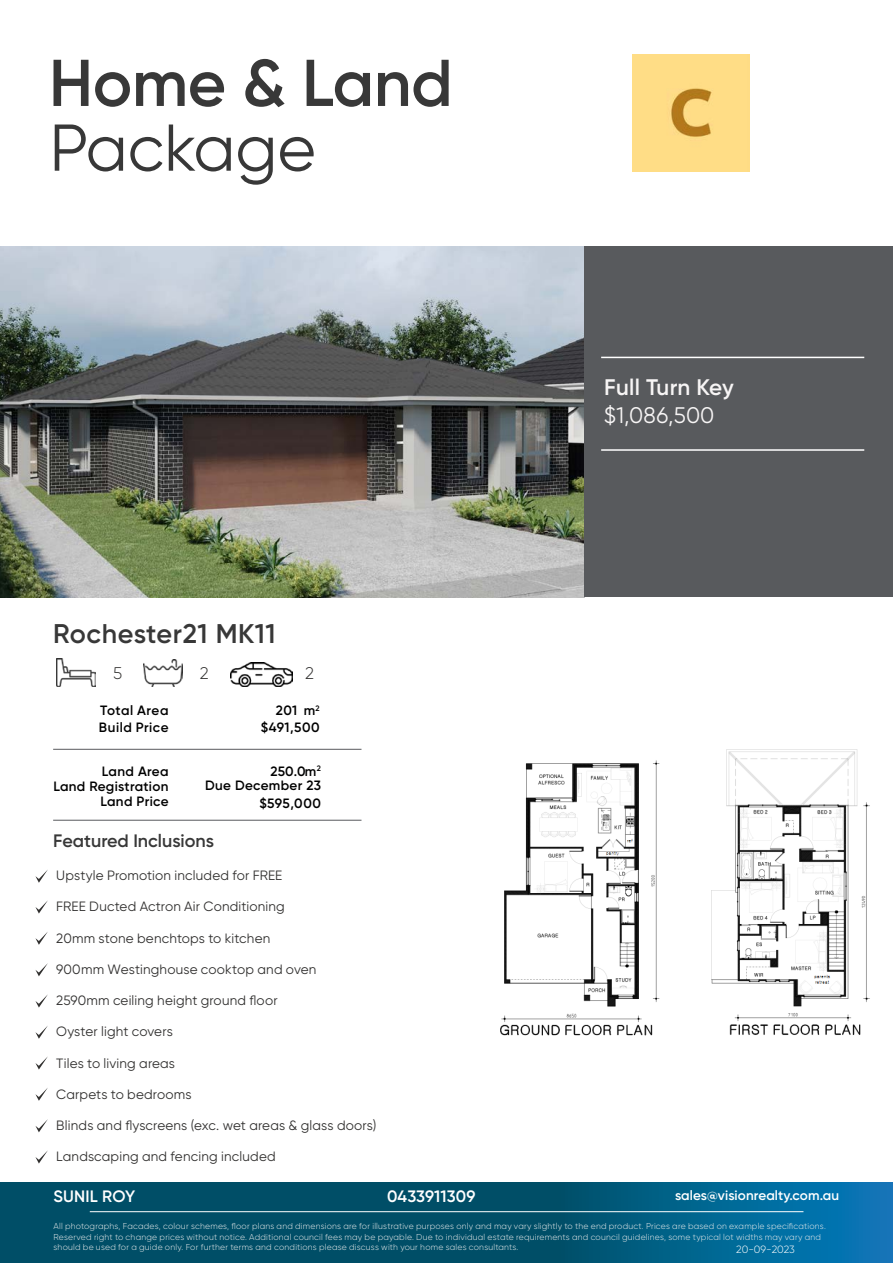
<style>
.page{position:relative;width:893px;height:1263px;background:#fff}
.page>*{position:absolute;margin:0;border:0;box-sizing:border-box;transform-origin:0 0}
.t1{font:600 66px "Gilroy";letter-spacing:-.005em;color:#383838}
.t2{font:66px "Gilroy";color:#383838}
.t3{font:600 27px "Gilroy";letter-spacing:.02em;color:#383838}
.t4{font:600 22.5px "Gilroy";letter-spacing:.01em;color:#f7f5f5}
.t5{font:22.5px "Gilroy";letter-spacing:.01em;color:#f7f5f5}
.t6{font:600 18px "Gilroy";color:#383838}
.t7{font:300 16.8px "Gilroy";color:#31302f}
.t8{font:600 16.5px "Gilroy";letter-spacing:.01em;color:#fff}
.t9{font:13.5px "Gilroy";letter-spacing:.015em;color:#31302f}
.t10{font:600 13.5px/15px "Gilroy";letter-spacing:.025em;color:#000101;text-align:right}
.t11{font:600 13.5px "Gilroy";letter-spacing:.01em;color:#fff}
.t12{font:300 10.5px "Gilroy";letter-spacing:-.01em;color:#fff}
.t13{font:300 8.55px/10.2px "Gilroy";letter-spacing:.025em;color:#e8ebeb}
</style>
<div class="page">
<svg style="left:0;top:1182px;width:893px;height:81px;background:#015778"></svg>
<img style="left:0;top:247px;width:585px;height:350px">
<div style="left:585px;top:247px;width:308px;height:350px;background:#585a5d"></div>
<svg style="left:35px;top:870px;width:13px;height:13px"></svg>
<svg style="left:35px;top:900px;width:13px;height:13px"></svg>
<svg style="left:35px;top:932px;width:13px;height:13px"></svg>
<svg style="left:35px;top:963px;width:13px;height:13px"></svg>
<svg style="left:35px;top:994px;width:13px;height:13px"></svg>
<svg style="left:35px;top:1026px;width:13px;height:13px"></svg>
<svg style="left:35px;top:1056px;width:13px;height:13px"></svg>
<svg style="left:35px;top:1088px;width:13px;height:13px"></svg>
<svg style="left:35px;top:1119px;width:13px;height:13px"></svg>
<svg style="left:35px;top:1150px;width:13px;height:13px"></svg>
<hr style="left:601px;top:449px;width:263px;height:2px;background:#fff">
<hr style="left:601px;top:357px;width:263px;height:1px;background:#fff">
<img style="left:500px;top:749px;width:370px;height:287px">
<hr style="left:53px;top:820px;width:308px;height:1px;background:#585a5d">
<img style="left:143px;top:659px;width:39px;height:27px">
<img style="left:56px;top:658px;width:40px;height:28px">
<img style="left:230px;top:662px;width:63px;height:24px">
<hr style="left:53px;top:749px;width:308px;height:1px;background:#585a5d">
<img style="left:633px;top:54px;width:116px;height:117px">
<hr style="left:90px;top:1211px;width:713px;height:1px;background:#fff">
<h1 class="t1" style="left:49px;top:42px;width:405px">Home &amp; Land</h1>
<h1 class="t2" style="left:49px;top:107px;width:268px">Package</h1>
<h2 class="t3" style="left:53px;top:617px;width:224px">Rochester21 MK11</h2>
<h3 class="t7" style="left:113px;top:662px;width:11px">5</h3>
<h3 class="t7" style="left:200px;top:662px;width:10px">2</h3>
<h3 class="t7" style="left:305px;top:662px;width:10px">2</h3>
<h3 class="t10" style="left:100px;top:703px;width:70px">Total Area</h3>
<h3 class="t10" style="left:276px;top:703px;width:45px">201 m<sup>2</sup></h3>
<h3 class="t10" style="left:99px;top:719px;width:71px">Build Price</h3>
<h3 class="t10" style="left:261px;top:719px;width:60px">$491,500</h3>
<h3 class="t10" style="left:53px;top:764px;width:117px">Land Area<br>Land Registration<br>Land Price</h3>
<h3 class="t10" style="left:270px;top:764px;width:52px">250.0m<sup>2</sup></h3>
<h3 class="t10" style="left:205px;top:778px;width:118px">Due December 23</h3>
<h3 class="t10" style="left:259px;top:796px;width:63px">$595,000</h3>
<h3 class="t6" style="left:53px;top:829px;width:162px">Featured Inclusions</h3>
<h3 class="t9" style="left:56px;top:867px;width:228px">Upstyle Promotion included for FREE</h3>
<h3 class="t9" style="left:56px;top:898px;width:230px">FREE Ducted Actron Air Conditioning</h3>
<h3 class="t9" style="left:56px;top:930px;width:215px">20mm stone benchtops to kitchen</h3>
<h3 class="t9" style="left:56px;top:961px;width:262px">900mm Westinghouse cooktop and oven</h3>
<h3 class="t9" style="left:56px;top:992px;width:223px">2590mm ceiling height ground floor</h3>
<h3 class="t9" style="left:56px;top:1023px;width:118px">Oyster light covers</h3>
<h3 class="t9" style="left:56px;top:1054px;width:120px">Tiles to living areas</h3>
<h3 class="t9" style="left:56px;top:1086px;width:137px">Carpets to bedrooms</h3>
<h3 class="t9" style="left:56px;top:1117px;width:322px">Blinds and flyscreens (exc. wet areas &amp; glass doors)</h3>
<h3 class="t9" style="left:56px;top:1148px;width:221px">Landscaping and fencing included</h3>
<h3 class="t4" style="left:604px;top:373px;width:131px">Full Turn Key</h3>
<h3 class="t5" style="left:604px;top:401px;width:112px">$1,086,500</h3>
<h3 class="t8" style="left:53px;top:1186px;width:83px">SUNIL ROY</h3>
<h3 class="t8" style="left:387px;top:1186px;width:90px">0433911309</h3>
<h3 class="t11" style="left:675px;top:1186px;width:166px">sales@visionrealty.com.au</h3>
<p class="t13" style="left:53px;top:1221px;width:774px">All photographs, Facades, colour schemes, floor plans and dimensions are for illustrative purposes only and may vary slightly to the end product. Prices are based on example specifications.<br>Reserved right to change prices without notice. Additional council fees may be payable. Due to individual estate requirements and council guidelines, some typical lot widths may vary and should be used for a guide only. For further terms and conditions please discuss with your home sales consultants.</p>
<p class="t12" style="left:736px;top:1243px;width:60px">20-09-2023</p>
</div>
